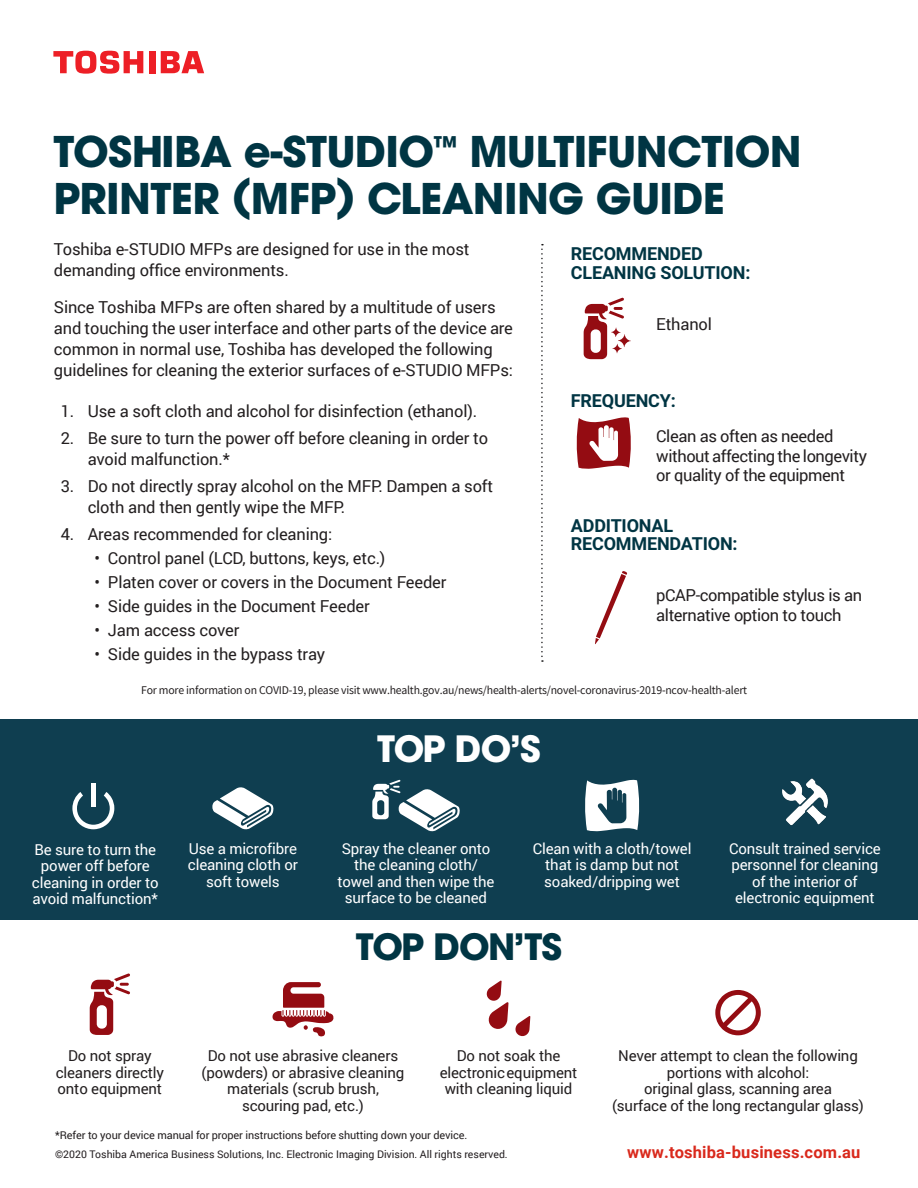
<style>
.page{position:relative;width:918px;height:1188px;background:#fff}
.page>*{position:absolute;margin:0;border:0;box-sizing:border-box;transform-origin:0 0}
.t1{font:700 42px/46.5px "ITC Avant Garde Pro";letter-spacing:-.015em;color:#003543}
.t2{font:700 36px "ITC Avant Garde Pro";letter-spacing:-.04em;color:#003543}
.t3{font:700 36px "ITC Avant Garde Pro";color:#fff}
.t4{font:700 18px/18px "Roboto";letter-spacing:-.01em;color:#003543}
.t5{font:16.5px/21px "Roboto";letter-spacing:-.01em;color:#231f20}
.t6{font:700 16.5px "Roboto";letter-spacing:.01em;color:#d9291c}
.t7{font:15px/16.5px "Roboto";letter-spacing:-.01em;color:#fff;text-align:center}
.t8{font:15px/16.5px "Roboto";letter-spacing:-.01em;color:#231f20;text-align:center}
.t9{font:10.8px "Roboto";letter-spacing:-.01em;color:#231f20}
.t10{font:10.5px "Toshiba P Sans JP";letter-spacing:-.02em;color:#231f20}
.t11{font:10.5px "Roboto";color:#241f21}
</style>
<div class="page">
<div style="left:0;top:720px;width:918px;height:200px;background:#0f3e50"></div>
<div style="left:149px;top:51px;width:6px;height:22px;background:#ed1f26"></div>
<svg style="left:161px;top:51px;width:43px;height:22px"></svg>
<svg style="left:53px;top:51px;width:90px;height:23px"></svg>
<svg style="left:272px;top:982px;width:62px;height:55px"></svg>
<svg style="left:90px;top:973px;width:40px;height:62px"></svg>
<svg style="left:486px;top:980px;width:44px;height:57px"></svg>
<svg style="left:584px;top:298px;width:47px;height:61px"></svg>
<svg style="left:595px;top:571px;width:32px;height:73px"></svg>
<svg style="left:541px;top:244px;width:2px;height:418px"></svg>
<img style="left:782px;top:778px;width:46px;height:48px">
<svg style="left:372px;top:780px;width:88px;height:52px"></svg>
<svg style="left:212px;top:787px;width:62px;height:43px"></svg>
<svg style="left:585px;top:779px;width:55px;height:52px"></svg>
<svg style="left:72px;top:792px;width:42px;height:37px"></svg>
<div style="left:91px;top:784px;width:5px;height:23px;background:#fff"></div>
<svg style="left:715px;top:990px;width:46px;height:45px"></svg>
<svg style="left:576px;top:417px;width:55px;height:52px"></svg>
<p class="t1" style="left:53px;top:128px;width:750px">TOSHIBA e-STUDIO<sup>™</sup> MULTIFUNCTION<br>PRINTER (MFP) CLEANING GUIDE</p>
<p class="t5" style="left:54px;top:238px;width:417px">Toshiba e-STUDIO MFPs are designed for use in the most demanding office environments.</p>
<p class="t5" style="left:54px;top:296px;width:461px">Since Toshiba MFPs are often shared by a multitude of users and touching the user interface and other parts of the device are common in normal use, Toshiba has developed the following guidelines for cleaning the exterior surfaces of e-STUDIO MFPs:</p>
<p class="t5" style="left:61px;top:400px;width:418px">1. Use a soft cloth and alcohol for disinfection (ethanol).</p>
<p class="t5" style="left:88px;top:427px;width:402px;text-indent:-27px">2. Be sure to turn the power off before cleaning in order to avoid malfunction.*</p>
<p class="t5" style="left:88px;top:475px;width:407px;text-indent:-27px">3. Do not directly spray alcohol on the MFP. Dampen a soft cloth and then gently wipe the MFP.</p>
<p class="t5" style="left:61px;top:523px;width:273px">4. Areas recommended for cleaning:</p>
<p class="t5" style="left:94px;top:547px;width:293px">• Control panel (LCD, buttons, keys, etc.)</p>
<p class="t5" style="left:94px;top:571px;width:354px">• Platen cover or covers in the Document Feeder</p>
<p class="t5" style="left:94px;top:595px;width:277px">• Side guides in the Document Feeder</p>
<p class="t5" style="left:94px;top:619px;width:147px">• Jam access cover</p>
<p class="t5" style="left:94px;top:643px;width:232px">• Side guides in the bypass tray</p>
<p class="t10" style="left:141px;top:684px;width:607px">For more information on COVID-19, please visit www.health.gov.au/news/health-alerts/novel-coronavirus-2019-ncov-health-alert</p>
<p class="t4" style="left:571px;top:243px;width:181px;line-height:19.5px">RECOMMENDED<br>CLEANING SOLUTION:</p>
<p class="t5" style="left:656px;top:313px;width:57px">Ethanol</p>
<p class="t4" style="left:571px;top:391px;width:106px">FREQUENCY:</p>
<p class="t5" style="left:656px;top:425px;width:212px;line-height:19.8px">Clean as often as needed without affecting the longevity or quality of the equipment</p>
<p class="t4" style="left:571px;top:516px;width:168px">ADDITIONAL<br>RECOMMENDATION:</p>
<p class="t5" style="left:656px;top:585px;width:207px;line-height:19.8px">pCAP-compatible stylus is an alternative option to touch</p>
<p class="t3" style="left:377px;top:724px;width:165px">TOP DO’S</p>
<p class="t7" style="left:32px;top:840px;width:128px">Be sure to turn the power off before cleaning in order to avoid malfunction*</p>
<p class="t7" style="left:188px;top:840px;width:111px">Use a microfibre cleaning cloth or soft towels</p>
<p class="t7" style="left:533px;top:840px;width:160px">Clean with a cloth/towel that is damp but not soaked/dripping wet</p>
<p class="t7" style="left:337px;top:840px;width:159px">Spray the cleaner onto the cleaning cloth/ towel and then wipe the surface to be cleaned</p>
<p class="t2" style="left:356px;top:922px;width:208px">TOP DON’TS</p>
<p class="t7" style="left:729px;top:840px;width:153px">Consult trained service personnel for cleaning of the interior of electronic equipment</p>
<p class="t8" style="left:56px;top:1047px;width:110px">Do not spray cleaners directly onto equipment</p>
<p class="t8" style="left:440px;top:1047px;width:139px">Do not soak the electronic equipment with cleaning liquid</p>
<p class="t8" style="left:202px;top:1047px;width:204px">Do not use abrasive cleaners (powders) or abrasive cleaning materials (scrub brush, scouring pad, etc.)</p>
<p class="t9" style="left:55px;top:1127px;width:414px">*Refer to your device manual for proper instructions before shutting down your device.</p>
<p class="t8" style="left:618px;top:1047px;width:241px">Never attempt to clean the following portions with alcohol:</p>
<p class="t8" style="left:644px;top:1080px;width:189px">original glass, scanning area</p>
<p class="t8" style="left:612px;top:1096px;width:253px">(surface of the long rectangular glass)</p>
<p class="t11" style="left:55px;top:1147px;width:454px">©2020 Toshiba America Business Solutions, Inc. Electronic Imaging Division. All rights reserved.</p>
<p class="t6" style="left:627px;top:1140px;width:235px">www.toshiba-business.com.au</p>
</div>
